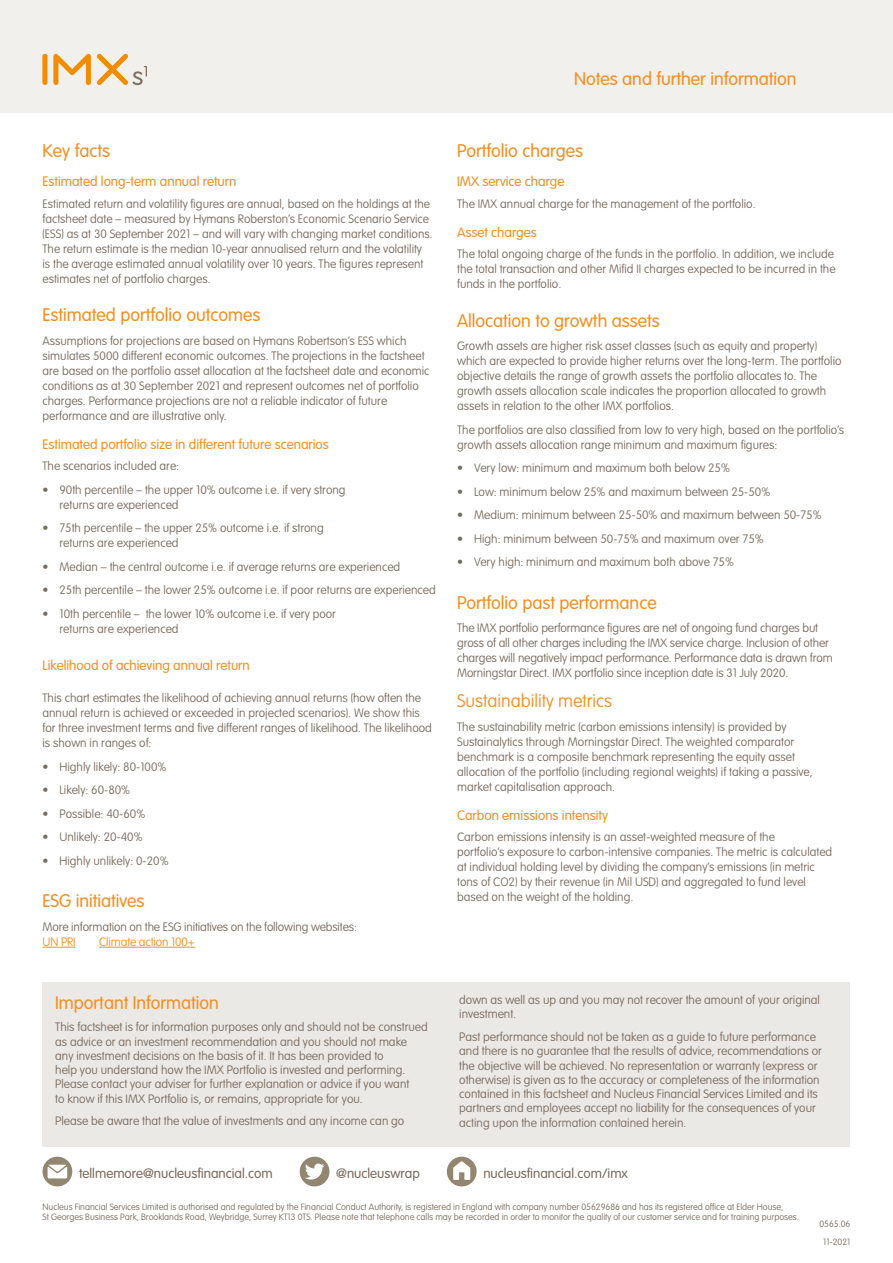
<style>
.page{position:relative;width:893px;height:1263px;background:#fff}
.page>*{position:absolute;margin:0;border:0;box-sizing:border-box;transform-origin:0 0}
.t1{font:300 18px "VAG Rounded Std";color:#f68e1e}
.t2{font:100 18px "VAG Rounded Std";color:#f68e1e}
.t3{font:300 13.5px "VAG Rounded Std";color:#f68e1e}
.t4{font:300 13.5px "VAG Rounded Std";color:#796a5d}
.t5{font:100 12px/15px "VAG Rounded Std";color:#796a5d}
.t6{font:100 12px "VAG Rounded Std";letter-spacing:-.01em;color:#f68e1e}
.t7{font:100 9px/10.8px "VAG Rounded Std";color:#796a5d}
</style>
<div class="page">
<svg style="left:43px;top:1157px;width:29px;height:29px"></svg>
<svg style="left:48px;top:1165px;width:19px;height:13px"></svg>
<div style="left:300px;top:1157px;width:29px;height:29px;background:#938671;border-radius:50%"></div>
<svg style="left:305px;top:1163px;width:19px;height:16px"></svg>
<div style="left:447px;top:1157px;width:30px;height:29px;background:#938671;border-radius:50%"></div>
<svg style="left:453px;top:1161px;width:17px;height:19px"></svg>
<div style="left:0;top:0;width:893px;height:113px;background:#f2f0ec"></div>
<div style="left:43px;top:982px;width:807px;height:164px;background:#ebe9e6"></div>
<hr style="left:43px;top:947px;width:33px;height:1px;background:#f68e1e">
<hr style="left:99px;top:947px;width:96px;height:1px;background:#f68e1e">
<div style="left:42px;top:54px;width:5px;height:31px;background:#f28c00;border-radius:3px"></div>
<svg style="left:97px;top:54px;width:50px;height:31px"></svg>
<svg style="left:53px;top:54px;width:38px;height:31px"></svg>
<h1 class="t1" style="left:574px;top:68px;width:224px">Notes and further information</h1>
<h1 class="t1" style="left:43px;top:141px;width:69px">Key facts</h1>
<p class="t3" style="left:43px;top:174px;width:195px">Estimated long-term annual return</p>
<p class="t5" style="left:43px;top:196px;width:392px">Estimated return and volatility figures are annual, based on the holdings at the factsheet date – measured by Hymans Roberston’s Economic Scenario Service (ESS) as at 30 September 2021 – and will vary with changing market conditions.<br>The return estimate is the median 10-year annualised return and the volatility is the average estimated annual volatility over 10 years. The figures represent estimates net of portfolio charges.</p>
<h1 class="t1" style="left:43px;top:305px;width:219px">Estimated portfolio outcomes</h1>
<p class="t5" style="left:43px;top:333px;width:389px">Assumptions for projections are based on Hymans Robertson’s ESS which simulates 5000 different economic outcomes. The projections in the factsheet are based on the portfolio asset allocation at the factsheet date and economic conditions as at 30 September 2021 and represent outcomes net of portfolio charges. Performance projections are not a reliable indicator of future performance and are illustrative only.</p>
<p class="t3" style="left:43px;top:436px;width:288px">Estimated portfolio size in different future scenarios</p>
<p class="t5" style="left:43px;top:459px;width:138px">The scenarios included are:</p>
<p class="t5" style="left:60px;top:482px;width:287px;text-indent:-17px">• 90th percentile – the upper 10% outcome i.e. if very strong returns are experienced</p>
<p class="t5" style="left:60px;top:521px;width:266px;text-indent:-17px">• 75th percentile – the upper 25% outcome i.e. if strong returns are experienced</p>
<p class="t5" style="left:43px;top:559px;width:359px">• Median – the central outcome i.e. if average returns are experienced</p>
<p class="t5" style="left:43px;top:583px;width:395px">• 25th percentile – the lower 25% outcome i.e. if poor returns are experienced</p>
<p class="t5" style="left:60px;top:606px;width:278px;text-indent:-17px">• 10th percentile – the lower 10% outcome i.e. if very poor returns are experienced</p>
<p class="t3" style="left:43px;top:658px;width:209px">Likelihood of achieving annual return</p>
<p class="t5" style="left:43px;top:691px;width:391px">This chart estimates the likelihood of achieving annual returns (how often the annual return is achieved or exceeded in projected scenarios). We show this for three investment terms and five different ranges of likelihood. The likelihood is shown in ranges of:</p>
<p class="t5" style="left:43px;top:759px;width:125px">• Highly likely: 80-100%</p>
<p class="t5" style="left:43px;top:783px;width:89px">• Likely: 60-80%</p>
<p class="t5" style="left:43px;top:806px;width:104px">• Possible: 40-60%</p>
<p class="t5" style="left:43px;top:830px;width:102px">• Unlikely: 20-40%</p>
<p class="t5" style="left:43px;top:853px;width:128px">• Highly unlikely: 0-20%</p>
<h1 class="t1" style="left:43px;top:891px;width:103px">ESG initiatives</h1>
<p class="t5" style="left:43px;top:920px;width:316px">More information on the ESG initiatives on the following websites:</p>
<p class="t6" style="left:43px;top:935px;width:35px">UN PRI</p>
<p class="t6" style="left:99px;top:935px;width:97px">Climate action 100+</p>
<h1 class="t1" style="left:55px;top:992px;width:165px">Important Information</h1>
<p class="t5" style="left:55px;top:1020px;width:374px;line-height:14.2px">This factsheet is for information purposes only and should not be construed as advice or an investment recommendation and you should not make any investment decisions on the basis of it. It has been provided to<br>help you understand how the IMX Portfolio is invested and performing.<br>Please contact your adviser for further explanation or advice if you want<br>to know if this IMX Portfolio is, or remains, appropriate for you.</p>
<p class="t5" style="left:55px;top:1114px;width:351px">Please be aware that the value of investments and any income can go</p>
<h1 class="t1" style="left:457px;top:141px;width:127px">Portfolio charges</h1>
<p class="t3" style="left:457px;top:174px;width:109px">IMX service charge</p>
<p class="t5" style="left:457px;top:196px;width:300px">The IMX annual charge for the management of the portfolio.</p>
<p class="t3" style="left:457px;top:224px;width:81px">Asset charges</p>
<p class="t5" style="left:457px;top:247px;width:380px;text-align:justify">The total ongoing charge of the funds in the portfolio. In addition, we include the total transaction and other Mifid II charges expected to be incurred in the funds in the portfolio.</p>
<h1 class="t1" style="left:457px;top:310px;width:204px">Allocation to growth assets</h1>
<p class="t5" style="left:457px;top:339px;width:386px">Growth assets are higher risk asset classes (such as equity and property) which are expected to provide higher returns over the long-term. The portfolio objective details the range of growth assets the portfolio allocates to. The growth assets allocation scale indicates the proportion allocated to growth assets in relation to the other IMX portfolios.</p>
<p class="t5" style="left:457px;top:422px;width:389px">The portfolios are also classified from low to very high, based on the portfolio’s growth assets allocation range minimum and maximum figures:</p>
<p class="t5" style="left:457px;top:461px;width:274px">• Very low: minimum and maximum both below 25%</p>
<p class="t5" style="left:457px;top:484px;width:315px">• Low: minimum below 25% and maximum between 25-50%</p>
<p class="t5" style="left:457px;top:508px;width:366px">• Medium: minimum between 25-50% and maximum between 50-75%</p>
<p class="t5" style="left:457px;top:531px;width:308px">• High: minimum between 50-75% and maximum over 75%</p>
<p class="t5" style="left:457px;top:555px;width:278px">• Very high: minimum and maximum both above 75%</p>
<h1 class="t1" style="left:457px;top:592px;width:201px">Portfolio past performance</h1>
<p class="t5" style="left:457px;top:621px;width:377px">The IMX portfolio performance figures are net of ongoing fund charges but gross of all other charges including the IMX service charge. Inclusion of other charges will negatively impact performance. Performance data is drawn from Morningstar Direct. IMX portfolio since inception date is 31 July 2020.</p>
<h1 class="t2" style="left:457px;top:691px;width:156px">Sustainability metrics</h1>
<p class="t5" style="left:457px;top:720px;width:357px">The sustainability metric (carbon emissions intensity) is provided by Sustainalytics through Morningstar Direct. The weighted comparator benchmark is a composite benchmark representing the equity asset allocation of the portfolio (including regional weights) if taking a passive, market capitalisation approach.</p>
<p class="t3" style="left:457px;top:807px;width:152px">Carbon emissions intensity</p>
<p class="t5" style="left:457px;top:830px;width:377px">Carbon emissions intensity is an asset-weighted measure of the<br>portfolio’s exposure to carbon-intensive companies. The metric is calculated at individual holding level by dividing the company’s emissions (in metric tons of CO2) by their revenue (in Mil USD) and aggregated to fund level based on the weight of the holding.</p>
<p class="t5" style="left:459px;top:993px;width:362px;line-height:14.2px">down as well as up and you may not recover the amount of your original investment.</p>
<p class="t5" style="left:459px;top:1030px;width:364px;line-height:14.2px">Past performance should not be taken as a guide to future performance and there is no guarantee that the results of advice, recommendations or the objective will be achieved. No representation or warranty (express or otherwise) is given as to the accuracy or completeness of the information contained in this factsheet and Nucleus Financial Services Limited and its partners and employees accept no liability for the consequences of your acting upon the information contained herein.</p>
<p class="t4" style="left:79px;top:1165px;width:195px">tellmemore@nucleusfinancial.com</p>
<p class="t4" style="left:336px;top:1165px;width:85px">@nucleuswrap</p>
<p class="t4" style="left:483px;top:1165px;width:146px">nucleusfinancial.com/imx</p>
<p class="t7" style="left:43px;top:1201px;width:758px">Nucleus Financial Services Limited is authorised and regulated by the Financial Conduct Authority, is registered in England with company number 05629686 and has its registered office at Elder House,<br>St Georges Business Park, Brooklands Road, Weybridge, Surrey KT13 0TS. Please note that telephone calls may be recorded in order to monitor the quality of our customer service and for training purposes.</p>
<p class="t7" style="left:819px;top:1216px;width:33px;line-height:17.5px;text-align:center">0565.06<br>11-2021</p>
</div>
